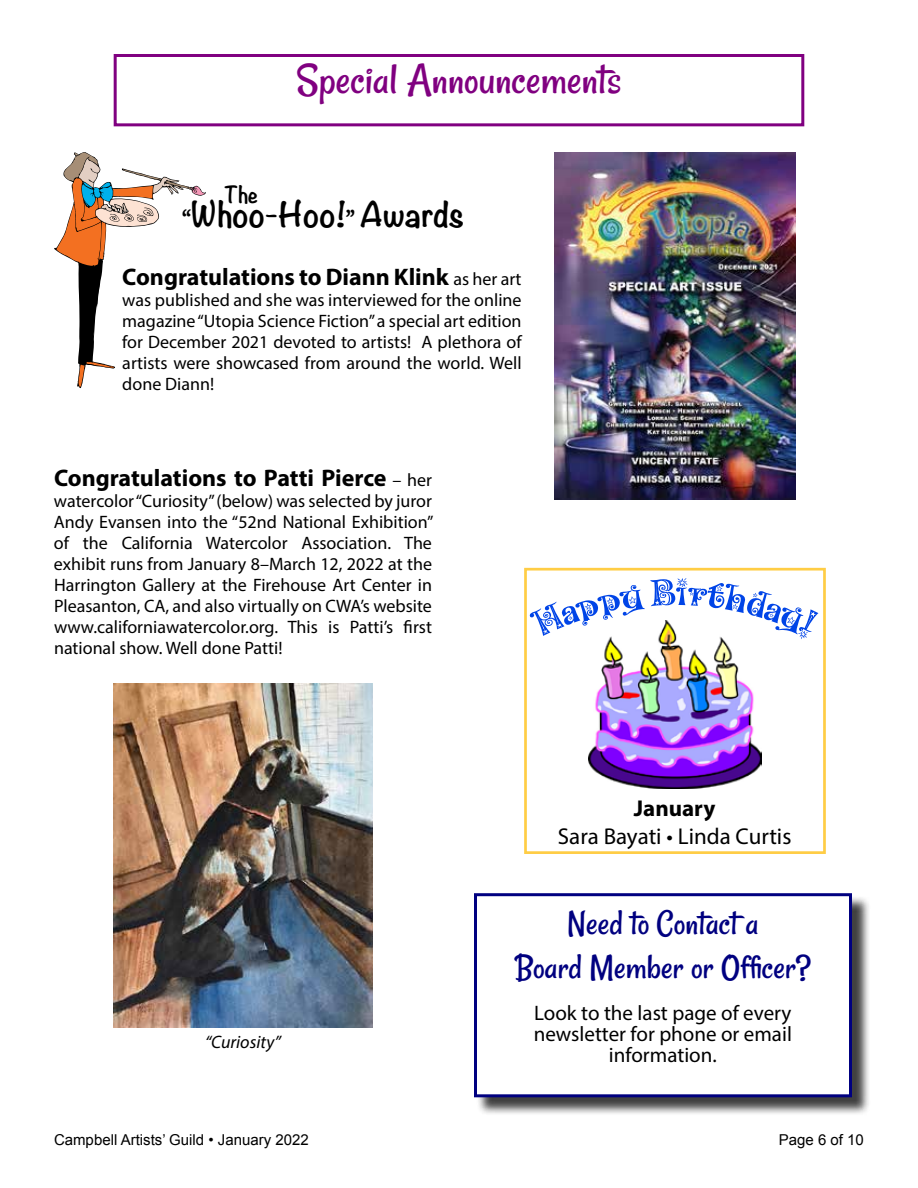
<style>
.page{position:relative;width:918px;height:1188px;background:#fff}
.page>*{position:absolute;margin:0;border:0;box-sizing:border-box;transform-origin:0 0}
.t1{font:45px "Rancho";color:#800080}
.t2{font:36px/43.2px "Rancho";color:#000080;text-align:center}
.t3{font:700 31.5px "Noteworthy";color:#000}
.t4{font:700 24px "Myriad Pro";color:#000}
.t5{font:22.95px "Myriad Pro";color:#000}
.t6{font:700 22.95px "Myriad Pro";color:#000}
.t7{font:21px/21px "Myriad Pro";color:#000;text-align:center}
.t8{font:700 21px "Noteworthy";color:#000}
.t9{font:18px/21px "Myriad Pro";color:#000;text-align:justify}
.t10{font:italic 18px "Myriad Pro";color:#000}
.t11{font:15px "Arial";color:#000}
.s1{font-size:21px}
.s2{font-weight:400;font-size:18px}
</style>
<div class="page">
<img style="left:554px;top:152px;width:242px;height:348px">
<div style="left:114px;top:54px;width:690px;height:72px;border:3px solid #800080"></div>
<svg style="left:54px;top:152px;width:152px;height:237px"></svg>
<div style="left:476px;top:895px;width:394px;height:221px;background:#000;opacity:.75"></div>
<div style="left:474px;top:893px;width:378px;height:204px;background:#fff;border:3px solid #000080"></div>
<div style="left:524px;top:568px;width:302px;height:286px;border:3px solid #ffcd45"></div>
<svg style="left:530px;top:578px;width:288px;height:61px"></svg>
<img style="left:589px;top:621px;width:172px;height:168px">
<img style="left:113px;top:683px;width:260px;height:344px">
<h1 class="t1" style="left:296px;top:53px;width:327px">Special Announcements</h1>
<p class="t8" style="left:225px;top:176px;width:35px">The</p>
<h3 class="t3" style="left:183px;top:186px;width:283px"><span class="s1">“</span>Whoo-Hoo!<span class="s1">”</span> Awards</h3>
<h3 class="t4" style="left:122px;top:261px;width:401px">Congratulations to Diann Klink <span class="s2">as her art</span></h3>
<p class="t9" style="left:122px;top:289px;width:401px">was published and she was interviewed for the online magazine “Utopia Science Fiction” a special art edition for December 2021 devoted to artists! A plethora of artists were showcased from around the world. Well done Diann!</p>
<h3 class="t4" style="left:54px;top:462px;width:380px">Congratulations to Patti Pierce <span class="s2">– her</span></h3>
<p class="t9" style="left:54px;top:490px;width:381px">watercolor “Curiosity” (below) was selected by juror Andy Evansen into the “52nd National Exhibition” of the California Watercolor Association. The exhibit runs from January 8–March 12, 2022 at the Harrington Gallery at the Firehouse Art Center in Pleasanton, CA, and also virtually on CWA’s website www.californiawatercolor.org. This is Patti’s first national show. Well done Patti!</p>
<p class="t10" style="left:205px;top:1031px;width:77px">“Curiosity”</p>
<p class="t6" style="left:634px;top:793px;width:83px">January</p>
<p class="t5" style="left:558px;top:822px;width:235px">Sara Bayati • Linda Curtis</p>
<h2 class="t2" style="left:515px;top:902px;width:297px">Need to Contact a<br>Board Member or Officer?</h2>
<p class="t7" style="left:534px;top:1002px;width:260px">Look to the last page of every newsletter for phone or email information.</p>
<p class="t11" style="left:54px;top:1130px;width:256px">Campbell Artists’ Guild • January 2022</p>
<p class="t11" style="left:779px;top:1130px;width:87px">Page 6 of 10</p>
</div>
